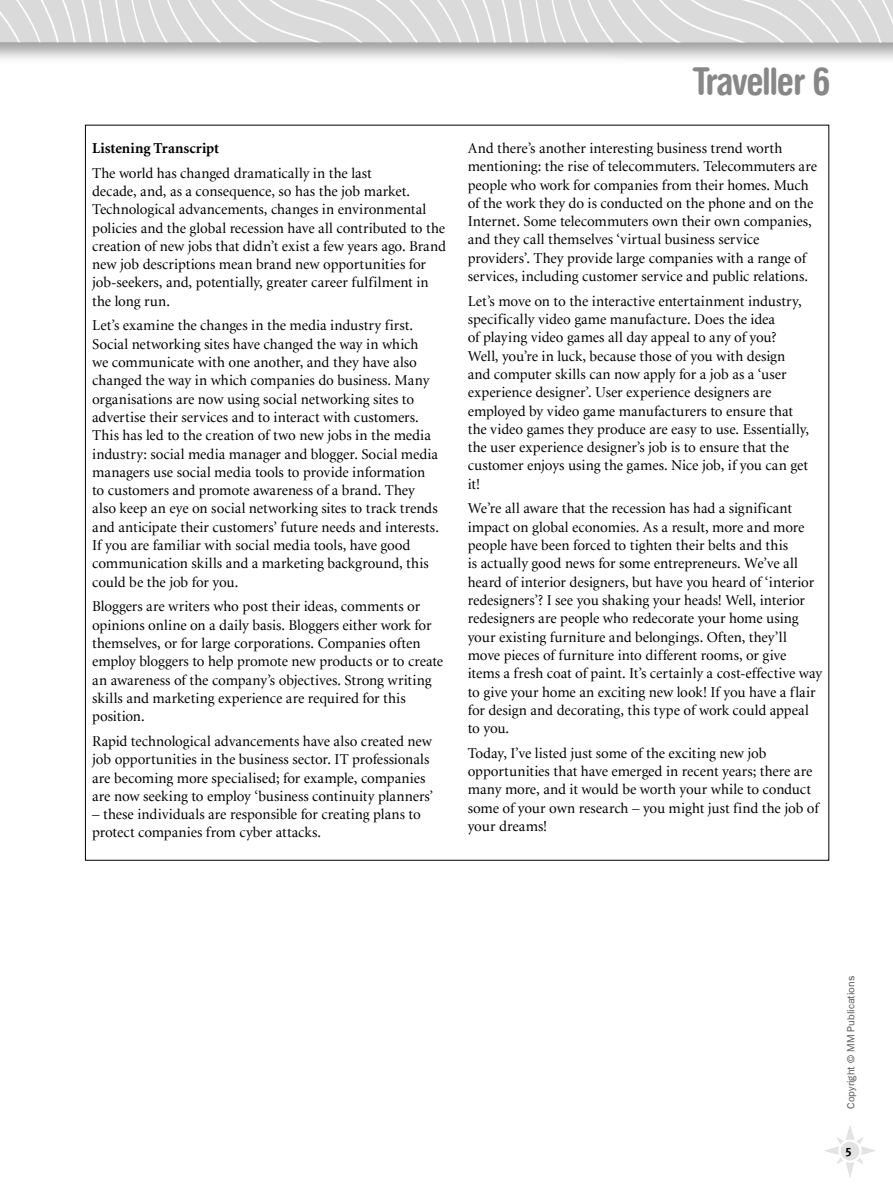
<style>
.page{position:relative;width:893px;height:1191px;background:#fff}
.page>*{position:absolute;margin:0;border:0;box-sizing:border-box;transform-origin:0 0}
.t1{font:700 condensed 37.65px "CF Smooth";letter-spacing:-.04em;color:#878787}
.t2{font:15px/18.3px "Minion Greek";color:#000}
.t3{font:700 15px "Minion Greek";color:#000}
.t4{font:12px "Meta Bold LF Caps";color:#000}
.t5{font:10.5px "F1 Franklin G Book";color:#575756}
</style>
<div class="page">
<div style="left:0;top:0;width:893px;height:65px;background:#000;opacity:.4"></div>
<img style="left:0;top:0;width:893px;height:43px">
<svg style="left:824px;top:1125px;width:52px;height:52px"></svg>
<div style="left:841px;top:1141px;width:18px;height:19px;background:#e3e3e3;border-radius:50%"></div>
<p class="t3" style="left:92px;top:140px;width:129px">Listening Transcript</p>
<p class="t2" style="left:92px;top:164px;width:355px">The world has changed dramatically in the last<br>decade, and, as a consequence, so has the job market.<br>Technological advancements, changes in environmental policies and the global recession have all contributed to the creation of new jobs that didn’t exist a few years ago. Brand new job descriptions mean brand new opportunities for job-seekers, and, potentially, greater career fulfilment in the long run.</p>
<p class="t2" style="left:92px;top:317px;width:348px">Let’s examine the changes in the media industry first.<br>Social networking sites have changed the way in which<br>we communicate with one another, and they have also changed the way in which companies do business. Many organisations are now using social networking sites to advertise their services and to interact with customers.<br>This has led to the creation of two new jobs in the media industry: social media manager and blogger. Social media managers use social media tools to provide information to customers and promote awareness of a brand. They also keep an eye on social networking sites to track trends and anticipate their customers’ future needs and interests.<br>If you are familiar with social media tools, have good communication skills and a marketing background, this could be the job for you.</p>
<p class="t2" style="left:92px;top:598px;width:353px">Bloggers are writers who post their ideas, comments or opinions online on a daily basis. Bloggers either work for themselves, or for large corporations. Companies often employ bloggers to help promote new products or to create an awareness of the company’s objectives. Strong writing skills and marketing experience are required for this position.</p>
<p class="t2" style="left:92px;top:732px;width:343px">Rapid technological advancements have also created new job opportunities in the business sector. IT professionals are becoming more specialised; for example, companies are now seeking to employ ‘business continuity planners’</p>
<p class="t2" style="left:92px;top:805px;width:330px">– these individuals are responsible for creating plans to protect companies from cyber attacks.</p>
<h1 class="t1" style="left:692px;top:60px;width:140px">Traveller 6</h1>
<p class="t2" style="left:468px;top:139px;width:351px">And there’s another interesting business trend worth mentioning: the rise of telecommuters. Telecommuters are people who work for companies from their homes. Much of the work they do is conducted on the phone and on the Internet. Some telecommuters own their own companies, and they call themselves ‘virtual business service providers’. They provide large companies with a range of services, including customer service and public relations.</p>
<p class="t2" style="left:468px;top:292px;width:343px">Let’s move on to the interactive entertainment industry, specifically video game manufacture. Does the idea<br>of playing video games all day appeal to any of you?<br>Well, you’re in luck, because those of you with design and computer skills can now apply for a job as a ‘user experience designer’. User experience designers are employed by video game manufacturers to ensure that the video games they produce are easy to use. Essentially, the user experience designer’s job is to ensure that the customer enjoys using the games. Nice job, if you can get it!</p>
<p class="t2" style="left:468px;top:500px;width:356px">We’re all aware that the recession has had a significant impact on global economies. As a result, more and more people have been forced to tighten their belts and this<br>is actually good news for some entrepreneurs. We’ve all heard of interior designers, but have you heard of ‘interior redesigners’? I see you shaking your heads! Well, interior redesigners are people who redecorate your home using your existing furniture and belongings. Often, they’ll move pieces of furniture into different rooms, or give items a fresh coat of paint. It’s certainly a cost-effective way to give your home an exciting new look! If you have a flair for design and decorating, this type of work could appeal to you.</p>
<p class="t2" style="left:468px;top:744px;width:353px">Today, I’ve listed just some of the exciting new job opportunities that have emerged in recent years; there are many more, and it would be worth your while to conduct some of your own research – you might just find the job of your dreams!</p>
<p class="t5" style="left:845px;top:1108px;width:134px;rotate:-90deg">Copyright © MM Publications</p>
<p class="t4" style="left:847px;top:1143px;width:8px">5</p>
<p class="t4" style="left:845px;top:1145px;width:8px">5</p>
</div>
